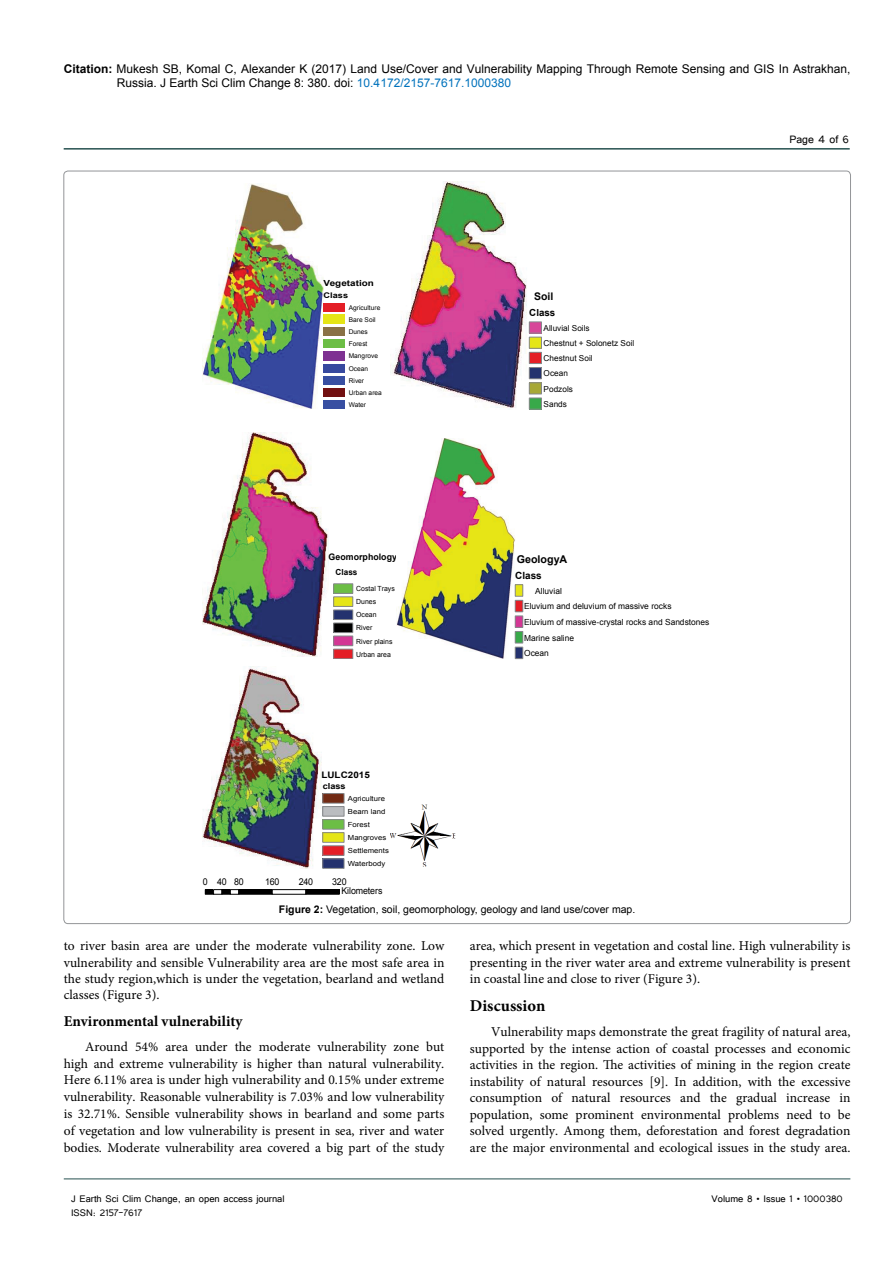
<style>
.page{position:relative;width:893px;height:1263px;background:#fff}
.page>*{position:absolute;margin:0;border:0;box-sizing:border-box;transform-origin:0 0}
.t1{font:700 16.5px "Minion Pro";color:#000}
.t2{font:700 15px "Minion Pro";color:#000}
.t3{font:13.5px/16.5px "Minion Pro";color:#000;text-align:justify}
.t4{font:13.5px "Tunga";color:#000}
.t5{font:12px/14.4px "Arial";color:#000}
.t6{font:12px "Tunga";color:#000}
.t7{font:700 10.65px "Arial";color:#000}
.t8{font:10.5px "Arial";color:#000}
.t9{font:700 10.5px "Arial";color:#000}
.t10{font:700 9.9px "Arial";color:#000}
.t11{font:700 9.75px "Arial";color:#000}
.t12{font:9.45px/9px "Arial";letter-spacing:-.015em;color:#000;scale:.94 1}
.t13{font:700 9px "Arial";letter-spacing:.005em;color:#000}
.t14{font:700 9px "Arial";letter-spacing:.005em;color:#000;scale:1.1 1}
.t15{font:8.4px/15.6px "Arial";color:#000}
.t16{font:700 8.4px "Arial";color:#000;scale:1.18 1}
.t17{font:700 8.4px "Arial";color:#000;scale:1.1 1}
.t18{font:8.25px/15.1px "Arial";color:#000}
.t19{font:700 8.25px "Arial";letter-spacing:.005em;color:#000}
.t20{font:700 7.8px "Arial";letter-spacing:.005em;color:#000;scale:1.18 1}
.t21{font:7.05px/13px "Arial";color:#000;scale:1.1 1}
.t22{font:7.05px/13px "Arial";color:#000}
.t23{font:6.6px/12.1px "Arial";color:#000}
.s1{font-weight:700}
.s2{color:#0072bc}
</style>
<div class="page">
<hr style="left:64px;top:148px;width:786px;height:2px;background:#265150">
<hr style="left:64px;top:1179px;width:786px;height:1px;background:#265150">
<img style="left:202px;top:184px;width:121px;height:225px">
<div style="left:324px;top:303px;width:21px;height:9px;background:#e41e26"></div>
<div style="left:324px;top:315px;width:21px;height:9px;background:#e5e516"></div>
<div style="left:324px;top:327px;width:21px;height:9px;background:#897145"></div>
<div style="left:324px;top:339px;width:21px;height:9px;background:#6cbe45"></div>
<div style="left:324px;top:351px;width:21px;height:9px;background:#7e3192"></div>
<div style="left:324px;top:364px;width:21px;height:9px;background:#37499f"></div>
<div style="left:324px;top:376px;width:21px;height:9px;background:#384fa2"></div>
<div style="left:324px;top:388px;width:21px;height:9px;background:#721011"></div>
<div style="left:324px;top:400px;width:21px;height:9px;background:#384fa2"></div>
<img style="left:390px;top:182px;width:139px;height:227px">
<div style="left:529px;top:322px;width:12px;height:11px;background:#d74799"></div>
<div style="left:529px;top:322px;width:13px;height:11px;border:1px solid #86888b"></div>
<div style="left:529px;top:337px;width:12px;height:11px;background:#e5e516"></div>
<div style="left:529px;top:337px;width:13px;height:11px;border:1px solid #86888b"></div>
<div style="left:529px;top:352px;width:12px;height:12px;background:#e41e26"></div>
<div style="left:529px;top:352px;width:13px;height:12px;border:1px solid #86888b"></div>
<div style="left:529px;top:368px;width:12px;height:11px;background:#24326e"></div>
<div style="left:529px;top:367px;width:13px;height:12px;border:1px solid #86888b"></div>
<div style="left:529px;top:383px;width:12px;height:11px;background:#a7a836"></div>
<div style="left:529px;top:383px;width:13px;height:11px;border:1px solid #86888b"></div>
<div style="left:529px;top:398px;width:12px;height:11px;background:#38a949"></div>
<div style="left:529px;top:398px;width:13px;height:11px;border:1px solid #86888b"></div>
<img style="left:202px;top:432px;width:127px;height:225px">
<div style="left:334px;top:584px;width:19px;height:9px;background:#6cbe45"></div>
<div style="left:333px;top:584px;width:20px;height:9px;border:1px solid #86888b"></div>
<div style="left:334px;top:597px;width:19px;height:9px;background:#e5e516"></div>
<div style="left:333px;top:597px;width:20px;height:9px;border:1px solid #86888b"></div>
<div style="left:334px;top:610px;width:19px;height:9px;background:#24326e"></div>
<div style="left:333px;top:610px;width:20px;height:10px;border:1px solid #86888b"></div>
<div style="left:334px;top:623px;width:19px;height:10px;background:#000"></div>
<div style="left:333px;top:623px;width:20px;height:10px;border:1px solid #86888b"></div>
<div style="left:334px;top:636px;width:19px;height:10px;background:#d33794"></div>
<div style="left:333px;top:636px;width:20px;height:10px;border:1px solid #86888b"></div>
<div style="left:334px;top:649px;width:19px;height:9px;background:#e41e26"></div>
<div style="left:333px;top:649px;width:20px;height:9px;border:1px solid #86888b"></div>
<img style="left:397px;top:438px;width:118px;height:221px">
<div style="left:515px;top:585px;width:8px;height:11px;background:#e5e516"></div>
<div style="left:515px;top:585px;width:8px;height:11px;border:1px solid #86888b"></div>
<div style="left:515px;top:600px;width:8px;height:12px;background:#e41e26"></div>
<div style="left:515px;top:600px;width:8px;height:12px;border:1px solid #86888b"></div>
<div style="left:515px;top:616px;width:8px;height:11px;background:#d33794"></div>
<div style="left:515px;top:616px;width:8px;height:11px;border:1px solid #86888b"></div>
<div style="left:515px;top:631px;width:8px;height:12px;background:#38a949"></div>
<div style="left:515px;top:631px;width:8px;height:12px;border:1px solid #86888b"></div>
<div style="left:515px;top:647px;width:8px;height:12px;background:#24326e"></div>
<div style="left:515px;top:647px;width:8px;height:12px;border:1px solid #86888b"></div>
<img style="left:202px;top:667px;width:119px;height:201px">
<div style="left:323px;top:793px;width:21px;height:10px;background:#722a14"></div>
<div style="left:323px;top:793px;width:21px;height:10px;border:1px solid #86888b"></div>
<div style="left:323px;top:806px;width:21px;height:10px;background:#bbbdc0"></div>
<div style="left:323px;top:806px;width:21px;height:10px;border:1px solid #86888b"></div>
<div style="left:323px;top:820px;width:21px;height:9px;background:#6cbe45"></div>
<div style="left:323px;top:819px;width:21px;height:10px;border:1px solid #86888b"></div>
<div style="left:323px;top:833px;width:21px;height:9px;background:#e5e516"></div>
<div style="left:323px;top:832px;width:21px;height:10px;border:1px solid #86888b"></div>
<div style="left:323px;top:846px;width:21px;height:9px;background:#e41e26"></div>
<div style="left:323px;top:859px;width:21px;height:9px;background:#24326e"></div>
<img style="left:390px;top:804px;width:65px;height:63px">
<div style="left:205px;top:889px;width:9px;height:6px;border:1px solid #000"></div>
<div style="left:213px;top:889px;width:9px;height:6px;border:1px solid #000"></div>
<div style="left:221px;top:889px;width:10px;height:6px;border:1px solid #000"></div>
<svg style="left:205px;top:890px;width:25px;height:4px"></svg>
<div style="left:230px;top:889px;width:9px;height:6px;border:1px solid #000"></div>
<hr style="left:239px;top:890px;width:33px;height:4px;background:#000">
<div style="left:238px;top:889px;width:35px;height:6px;border:1px solid #000"></div>
<div style="left:272px;top:889px;width:34px;height:6px;border:1px solid #000"></div>
<hr style="left:306px;top:890px;width:33px;height:4px;background:#000">
<div style="left:305px;top:889px;width:35px;height:6px;border:1px solid #000"></div>
<p class="t5" style="left:117px;top:61px;width:735px;text-indent:-53px"><span class="s1">Citation:</span> Mukesh SB, Komal C, Alexander K (2017) Land Use/Cover and Vulnerability Mapping Through Remote Sensing and GIS In Astrakhan,<br>Russia. J Earth Sci Clim Change 8: 380. doi: <span class="s2">10.4172/2157-7617.1000380</span></p>
<p class="t16" style="left:324px;top:277px;width:44px">Vegetation</p>
<p class="t20" style="left:324px;top:290px;width:22px">Class</p>
<p class="t23" style="left:349px;top:301px;width:35px">Agriculture<br>Bare Soil<br>Dunes<br>Forest<br>Mangrove<br>Ocean<br>River<br>Urban area<br>Water</p>
<p class="t13" style="left:329px;top:551px;width:70px">Geomorphology</p>
<p class="t19" style="left:336px;top:566px;width:23px">Class</p>
<p class="t22" style="left:356px;top:582px;width:40px">Costal Trays<br>Dunes<br>Ocean<br>River<br>River plains<br>Urban area</p>
<p class="t14" style="left:321px;top:769px;width:46px">LULC2015</p>
<p class="t17" style="left:323px;top:780px;width:22px">class</p>
<p class="t21" style="left:348px;top:792px;width:39px">Agriculture<br>Bearn land<br>Forest<br>Mangroves<br>Settlements<br>Waterbody</p>
<p class="t9" style="left:534px;top:289px;width:21px">Soil</p>
<p class="t11" style="left:529px;top:306px;width:28px">Class</p>
<p class="t18" style="left:544px;top:320px;width:92px">Alluvial Soils<br>Chestnut + Solonetz Soil<br>Chestnut Soil<br>Ocean<br>Podzols<br>Sands</p>
<p class="t7" style="left:517px;top:552px;width:52px">GeologyA</p>
<p class="t10" style="left:515px;top:569px;width:28px">Class</p>
<p class="t15" style="left:524px;top:583px;width:187px;text-indent:11px">Alluvial<br>Eluvium and deluvium of massive rocks<br>Eluvium of massive-crystal rocks and Sandstones<br>Marine saline<br>Ocean</p>
<p class="t12" style="left:203px;top:877px;width:45px">0 40 80</p>
<p class="t12" style="left:265px;top:877px;width:17px">160</p>
<p class="t12" style="left:299px;top:877px;width:17px">240</p>
<p class="t12" style="left:341px;top:877px;width:45px;text-indent:-9px">320<br>Kilometers</p>
<p class="t8" style="left:279px;top:902px;width:358px"><span class="s1">Figure 2:</span> Vegetation, soil, geomorphology, geology and land use/cover map.</p>
<p class="t4" style="left:789px;top:131px;width:61px">Page 4 of 6</p>
<p class="t3" style="left:64px;top:938px;width:382px">to river basin area are under the moderate vulnerability zone. Low vulnerability and sensible Vulnerability area are the most safe area in the study region,which is under the vegetation, bearland and wetland classes (Figure 3).</p>
<p class="t2" style="left:64px;top:1010px;width:180px">Environmental vulnerability</p>
<p class="t3" style="left:64px;top:1038px;width:382px;text-indent:21px">Around 54% area under the moderate vulnerability zone but high and extreme vulnerability is higher than natural vulnerability.<br>Here 6.11% area is under high vulnerability and 0.15% under extreme vulnerability. Reasonable vulnerability is 7.03% and low vulnerability is 32.71%. Sensible vulnerability shows in bearland and some parts of vegetation and low vulnerability is present in sea, river and water bodies. Moderate vulnerability area covered a big part of the study</p>
<p class="t3" style="left:470px;top:938px;width:382px">area, which present in vegetation and costal line. High vulnerability is presenting in the river water area and extreme vulnerability is present in coastal line and close to river (Figure 3).</p>
<p class="t1" style="left:470px;top:994px;width:77px">Discussion</p>
<p class="t3" style="left:470px;top:1024px;width:382px;text-indent:21px">Vulnerability maps demonstrate the great fragility of natural area, supported by the intense action of coastal processes and economic activities in the region. The activities of mining in the region create instability of natural resources [9]. In addition, with the excessive consumption of natural resources and the gradual increase in population, some prominent environmental problems need to be solved urgently. Among them, deforestation and forest degradation are the major environmental and ecological issues in the study area.</p>
<p class="t6" style="left:71px;top:1190px;width:215px">J Earth Sci Clim Change, an open access journal</p>
<p class="t6" style="left:712px;top:1190px;width:133px">Volume 8 • Issue 1 • 1000380</p>
<p class="t6" style="left:71px;top:1205px;width:73px">ISSN: 2157-7617</p>
</div>
